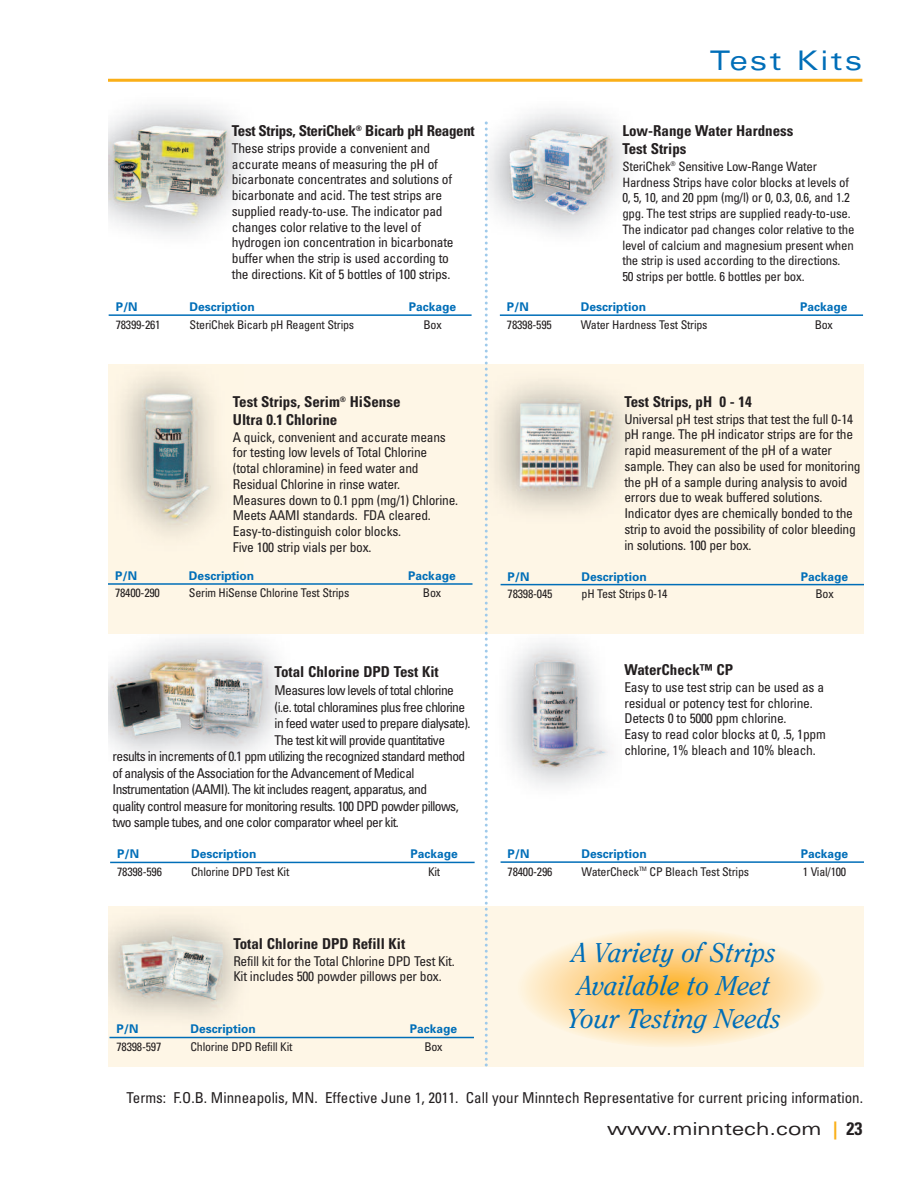
<style>
.page{position:relative;width:918px;height:1188px;background:#fff}
.page>*{position:absolute;margin:0;border:0;box-sizing:border-box;transform-origin:0 0}
.t1{font:italic 27px/33px "Clearface";color:#006eb8;text-align:center}
.t2{font:expanded 27px "Univers";letter-spacing:.075em;color:#006eb8}
.t3{font:expanded 18px "Univers";color:#231f20}
.t4{font:700 condensed 15px/18px "Univers";color:#231f20}
.t5{font:condensed 15px "Univers";color:#231f20}
.t6{font:700 condensed 15px "Univers";letter-spacing:-.02em;color:#231f20}
.t7{font:condensed 13.5px/15.8px "Univers";letter-spacing:-.02em;color:#231f20}
.t8{font:condensed 13.5px "Univers";letter-spacing:-.045em;color:#231f20}
.t9{font:condensed 12.9px/15.8px "Univers";letter-spacing:-.02em;color:#231f20}
.t10{font:condensed 12px "Univers";letter-spacing:-.02em;color:#231f20}
.t11{font:700 12px "Univers";color:#006eb8}
.s1{font-weight:700;font-stretch:condensed;color:#faaf18}
.s2{font-weight:700;font-stretch:condensed}
</style>
<div class="page">
<img style="left:507px;top:642px;width:105px;height:144px">
<img style="left:486px;top:109px;width:140px;height:124px">
<img style="left:108px;top:639px;width:174px;height:119px">
<div style="left:108px;top:906px;width:756px;height:160px;background:#fef6e6"></div>
<div style="left:108px;top:364px;width:756px;height:270px;background:#fef6e6"></div>
<hr style="left:108px;top:79px;width:754px;height:3px;background:#faaf18">
<img style="left:121px;top:374px;width:95px;height:161px">
<img style="left:108px;top:105px;width:137px;height:130px">
<img style="left:495px;top:383px;width:134px;height:128px">
<hr style="left:108px;top:583px;width:364px;height:2px;background:#006eb8">
<hr style="left:109px;top:314px;width:363px;height:2px;background:#006eb8">
<hr style="left:500px;top:314px;width:363px;height:2px;background:#006eb8">
<hr style="left:501px;top:584px;width:363px;height:1px;background:#006eb8">
<img style="left:108px;top:919px;width:163px;height:118px">
<hr style="left:110px;top:862px;width:365px;height:1px;background:#006eb8">
<hr style="left:109px;top:1037px;width:365px;height:1px;background:#006eb8">
<svg style="left:485px;top:122px;width:3px;height:945px"></svg>
<hr style="left:501px;top:861px;width:363px;height:2px;background:#006eb8">
<svg style="left:517px;top:929px;width:308px;height:118px;background:#fddba1"></svg>
<p class="t6" style="left:232px;top:125px;width:244px">Test Strips, SteriChek<sup>®</sup> Bicarb pH Reagent</p>
<p class="t7" style="left:232px;top:141px;width:223px">These strips provide a convenient and accurate means of measuring the pH of bicarbonate concentrates and solutions of bicarbonate and acid. The test strips are supplied ready-to-use. The indicator pad changes color relative to the level of hydrogen ion concentration in bicarbonate buffer when the strip is used according to the directions. Kit of 5 bottles of 100 strips.</p>
<p class="t11" style="left:116px;top:302px;width:23px">P/N</p>
<p class="t11" style="left:190px;top:302px;width:67px">Description</p>
<p class="t11" style="left:409px;top:302px;width:49px">Package</p>
<p class="t10" style="left:116px;top:320px;width:46px">78399-261</p>
<p class="t10" style="left:190px;top:320px;width:166px">SteriChek Bicarb pH Reagent Strips</p>
<p class="t10" style="left:424px;top:320px;width:20px">Box</p>
<p class="t4" style="left:233px;top:394px;width:169px">Test Strips, Serim<sup>®</sup> HiSense<br>Ultra 0.1 Chlorine</p>
<p class="t7" style="left:233px;top:430px;width:227px">A quick, convenient and accurate means for testing low levels of Total Chlorine<br>(total chloramine) in feed water and Residual Chlorine in rinse water.<br>Measures down to 0.1 ppm (mg/1) Chlorine.<br>Meets AAMI standards. FDA cleared.<br>Easy-to-distinguish color blocks.<br>Five 100 strip vials per box.</p>
<p class="t11" style="left:115px;top:571px;width:23px">P/N</p>
<p class="t11" style="left:189px;top:571px;width:67px">Description</p>
<p class="t11" style="left:408px;top:571px;width:49px">Package</p>
<p class="t10" style="left:115px;top:589px;width:46px">78400-290</p>
<p class="t10" style="left:189px;top:589px;width:162px">Serim HiSense Chlorine Test Strips</p>
<p class="t10" style="left:423px;top:589px;width:20px">Box</p>
<p class="t4" style="left:275px;top:664px;width:166px">Total Chlorine DPD Test Kit</p>
<p class="t8" style="left:275px;top:685px;width:181px">Measures low levels of total chlorine</p>
<p class="t8" style="left:275px;top:702px;width:192px">(i.e. total chloramines plus free chlorine</p>
<p class="t8" style="left:275px;top:718px;width:197px">in feed water used to prepare dialysate).</p>
<p class="t8" style="left:275px;top:735px;width:172px">The test kit will provide quantitative</p>
<p class="t8" style="left:113px;top:752px;width:354px">results in increments of 0.1 ppm utilizing the recognized standard method</p>
<p class="t8" style="left:113px;top:768px;width:303px">of analysis of the Association for the Advancement of Medical</p>
<p class="t8" style="left:113px;top:784px;width:316px">Instrumentation (AAMI). The kit includes reagent, apparatus, and</p>
<p class="t8" style="left:113px;top:801px;width:348px">quality control measure for monitoring results. 100 DPD powder pillows,</p>
<p class="t8" style="left:113px;top:818px;width:288px">two sample tubes, and one color comparator wheel per kit.</p>
<p class="t11" style="left:117px;top:850px;width:23px">P/N</p>
<p class="t11" style="left:191px;top:850px;width:67px">Description</p>
<p class="t11" style="left:410px;top:850px;width:49px">Package</p>
<p class="t10" style="left:117px;top:867px;width:46px">78398-596</p>
<p class="t10" style="left:191px;top:867px;width:100px">Chlorine DPD Test Kit</p>
<p class="t10" style="left:428px;top:867px;width:14px">Kit</p>
<p class="t4" style="left:233px;top:936px;width:173px">Total Chlorine DPD Refill Kit</p>
<p class="t7" style="left:233px;top:954px;width:223px">Refill kit for the Total Chlorine DPD Test Kit.<br>Kit includes 500 powder pillows per box.</p>
<p class="t11" style="left:117px;top:1025px;width:23px">P/N</p>
<p class="t11" style="left:190px;top:1025px;width:67px">Description</p>
<p class="t11" style="left:410px;top:1025px;width:49px">Package</p>
<p class="t10" style="left:117px;top:1042px;width:46px">78398-597</p>
<p class="t10" style="left:190px;top:1042px;width:104px">Chlorine DPD Refill Kit</p>
<p class="t10" style="left:424px;top:1042px;width:20px">Box</p>
<h1 class="t2" style="left:710px;top:51px;width:154px">Test Kits</h1>
<p class="t4" style="left:622px;top:123px;width:173px">Low-Range Water Hardness<br>Test Strips</p>
<p class="t9" style="left:622px;top:159px;width:234px">SteriChek<sup>®</sup> Sensitive Low-Range Water Hardness Strips have color blocks at levels of 0, 5, 10, and 20 ppm (mg/l) or 0, 0.3, 0.6, and 1.2 gpg. The test strips are supplied ready-to-use.<br>The indicator pad changes color relative to the level of calcium and magnesium present when the strip is used according to the directions.<br>50 strips per bottle. 6 bottles per box.</p>
<p class="t11" style="left:507px;top:302px;width:23px">P/N</p>
<p class="t11" style="left:581px;top:302px;width:67px">Description</p>
<p class="t11" style="left:800px;top:302px;width:49px">Package</p>
<p class="t10" style="left:507px;top:320px;width:46px">78398-595</p>
<p class="t10" style="left:581px;top:320px;width:128px">Water Hardness Test Strips</p>
<p class="t10" style="left:815px;top:320px;width:20px">Box</p>
<p class="t4" style="left:624px;top:394px;width:129px">Test Strips, pH 0 - 14</p>
<p class="t7" style="left:624px;top:412px;width:238px">Universal pH test strips that test the full 0-14 pH range. The pH indicator strips are for the rapid measurement of the pH of a water sample. They can also be used for monitoring the pH of a sample during analysis to avoid errors due to weak buffered solutions.<br>Indicator dyes are chemically bonded to the strip to avoid the possibility of color bleeding in solutions. 100 per box.</p>
<p class="t11" style="left:508px;top:572px;width:23px">P/N</p>
<p class="t11" style="left:582px;top:572px;width:67px">Description</p>
<p class="t11" style="left:801px;top:572px;width:49px">Package</p>
<p class="t10" style="left:508px;top:589px;width:46px">78398-045</p>
<p class="t10" style="left:582px;top:589px;width:87px">pH Test Strips 0-14</p>
<p class="t10" style="left:815px;top:589px;width:20px">Box</p>
<p class="t4" style="left:624px;top:662px;width:110px">WaterCheck™ CP</p>
<p class="t7" style="left:624px;top:680px;width:203px">Easy to use test strip can be used as a residual or potency test for chlorine.<br>Detects 0 to 5000 ppm chlorine.<br>Easy to read color blocks at 0, .5, 1ppm chlorine, 1% bleach and 10% bleach.</p>
<p class="t11" style="left:508px;top:849px;width:23px">P/N</p>
<p class="t11" style="left:582px;top:849px;width:67px">Description</p>
<p class="t11" style="left:801px;top:849px;width:49px">Package</p>
<p class="t10" style="left:508px;top:867px;width:46px">78400-296</p>
<p class="t10" style="left:582px;top:867px;width:169px">WaterCheck<sup>TM</sup> CP Bleach Test Strips</p>
<p class="t10" style="left:803px;top:867px;width:45px">1 Vial/100</p>
<h1 class="t1" style="left:567px;top:938px;width:215px">A Variety of Strips<br>Available to Meet<br>Your Testing Needs</h1>
<p class="t5" style="left:127px;top:1092px;width:738px">Terms: F.O.B. Minneapolis, MN. Effective June 1, 2011. Call your Minntech Representative for current pricing information.</p>
<h2 class="t3" style="left:607px;top:1122px;width:257px">www.minntech.com <span class="s1">|</span> <span class="s2">23</span></h2>
</div>
